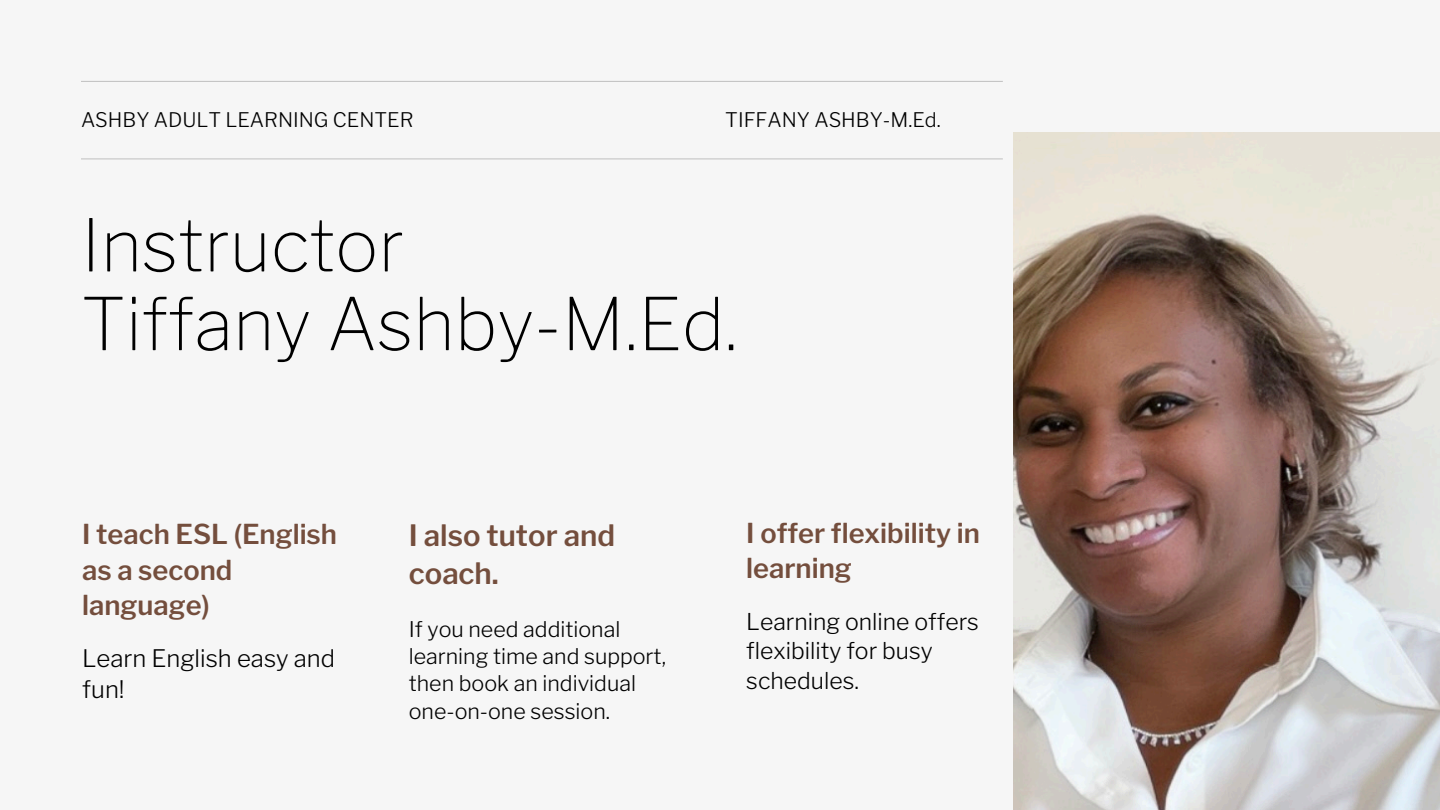
<style>
.page{position:relative;width:1440px;height:810px;background:#f6f6f6}
.page>*{position:absolute;margin:0;border:0;box-sizing:border-box;transform-origin:0 0}
.t1{font:100 72px/78.8px "Libre Franklin";color:#000}
.t2{font:600 29.2px/37.8px "Libre Franklin";color:#744e3d}
.t3{font:600 27.2px/35.2px "Libre Franklin";color:#744e3d}
.t4{font:300 24px/30.8px "Libre Franklin";color:#000}
.t5{font:300 23px/29.2px "Libre Franklin";color:#000}
.t6{font:300 21.4px/27.4px "Libre Franklin";color:#000}
.t7{font:300 20px "Libre Franklin";color:#000}
</style>
<div class="page">
<hr style="left:81px;top:81px;width:922px;height:1px;background:#bfbfbf">
<hr style="left:81px;top:159px;width:922px;height:1px;background:#bfbfbf">
<img style="left:1013px;top:132px;width:427px;height:678px">
<p class="t7" style="left:81px;top:108px;width:334px">ASHBY ADULT LEARNING CENTER</p>
<h2 class="t7" style="left:725px;top:108px;width:217px">TIFFANY ASHBY-M.Ed.</h2>
<p class="t1" style="left:81px;top:206px;width:658px">Instructor<br>Tiffany Ashby-M.Ed.</p>
<p class="t3" style="left:82px;top:517px;width:256px">I teach ESL (English as a second language)</p>
<h4 class="t4" style="left:82px;top:643px;width:254px">Learn English easy and fun!</h4>
<h1 class="t2" style="left:409px;top:517px;width:208px">I also tutor and coach.</h1>
<h2 class="t3" style="left:746px;top:515px;width:235px">I offer flexibility in learning</h2>
<h3 class="t5" style="left:746px;top:607px;width:234px">Learning online offers flexibility for busy schedules.</h3>
<p class="t6" style="left:409px;top:615px;width:259px">If you need additional learning time and support, then book an individual one-on-one session.</p>
</div>
